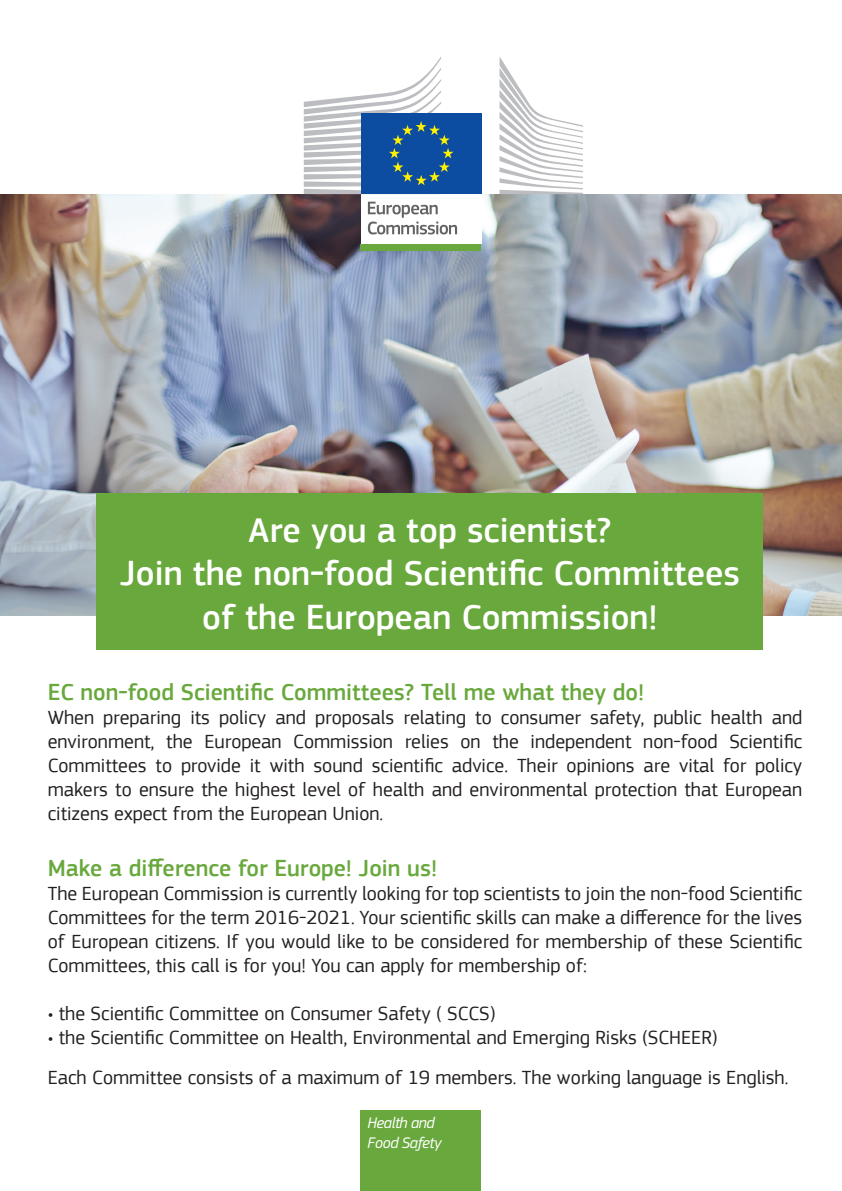
<style>
.page{position:relative;width:842px;height:1191px;background:#fff}
.page>*{position:absolute;margin:0;border:0;box-sizing:border-box;transform-origin:0 0}
.t1{font:500 36px/43.2px "EC Square Sans Pro";color:#fff;text-align:center}
.t2{font:500 24px "EC Square Sans Pro";color:#68a83c}
.t3{font:20px/24px "EC Square Sans Pro";color:#231f20;text-align:justify}
.t4{font:italic 16px/19.2px "PF Square Sans Pro";letter-spacing:-.03em;color:#fff}
</style>
<div class="page">
<img style="left:0;top:195px;width:842px;height:420px">
<div style="left:361px;top:1110px;width:120px;height:81px;background:#68a83c"></div>
<div style="left:361px;top:192px;width:120px;height:51px;background:#fff"></div>
<svg style="left:368px;top:202px;width:89px;height:32px"></svg>
<svg style="left:499px;top:56px;width:84px;height:138px"></svg>
<div style="left:361px;top:114px;width:120px;height:80px;background:#0d4da1"></div>
<svg style="left:304px;top:57px;width:149px;height:137px"></svg>
<div style="left:361px;top:243px;width:120px;height:7px;background:#68a83c"></div>
<div style="left:97px;top:493px;width:666px;height:157px;background:#68a83c"></div>
<h1 class="t1" style="left:120px;top:509px;width:621px">Are you a top scientist?<br>Join the non-food Scientific Committees of the European Commission!</h1>
<p class="t2" style="left:48px;top:678px;width:598px">EC non-food Scientific Committees? Tell me what they do!</p>
<p class="t3" style="left:48px;top:705px;width:756px">When preparing its policy and proposals relating to consumer safety, public health and environment, the European Commission relies on the independent non-food Scientific Committees to provide it with sound scientific advice. Their opinions are vital for policy makers to ensure the highest level of health and environmental protection that European citizens expect from the European Union.</p>
<p class="t2" style="left:48px;top:854px;width:391px">Make a difference for Europe! Join us!</p>
<p class="t3" style="left:48px;top:881px;width:756px">The European Commission is currently looking for top scientists to join the non-food Scientific Committees for the term 2016-2021. Your scientific skills can make a difference for the lives of European citizens. If you would like to be considered for membership of these Scientific Committees, this call is for you! You can apply for membership of:</p>
<p class="t3" style="left:48px;top:1001px;width:449px">• the Scientific Committee on Consumer Safety ( SCCS)</p>
<p class="t3" style="left:48px;top:1017px;width:742px;line-height:40px">• the Scientific Committee on Health, Environmental and Emerging Risks (SCHEER)<br>Each Committee consists of a maximum of 19 members. The working language is English.</p>
<p class="t4" style="left:368px;top:1113px;width:76px">Health and<br>Food Safety</p>
</div>
